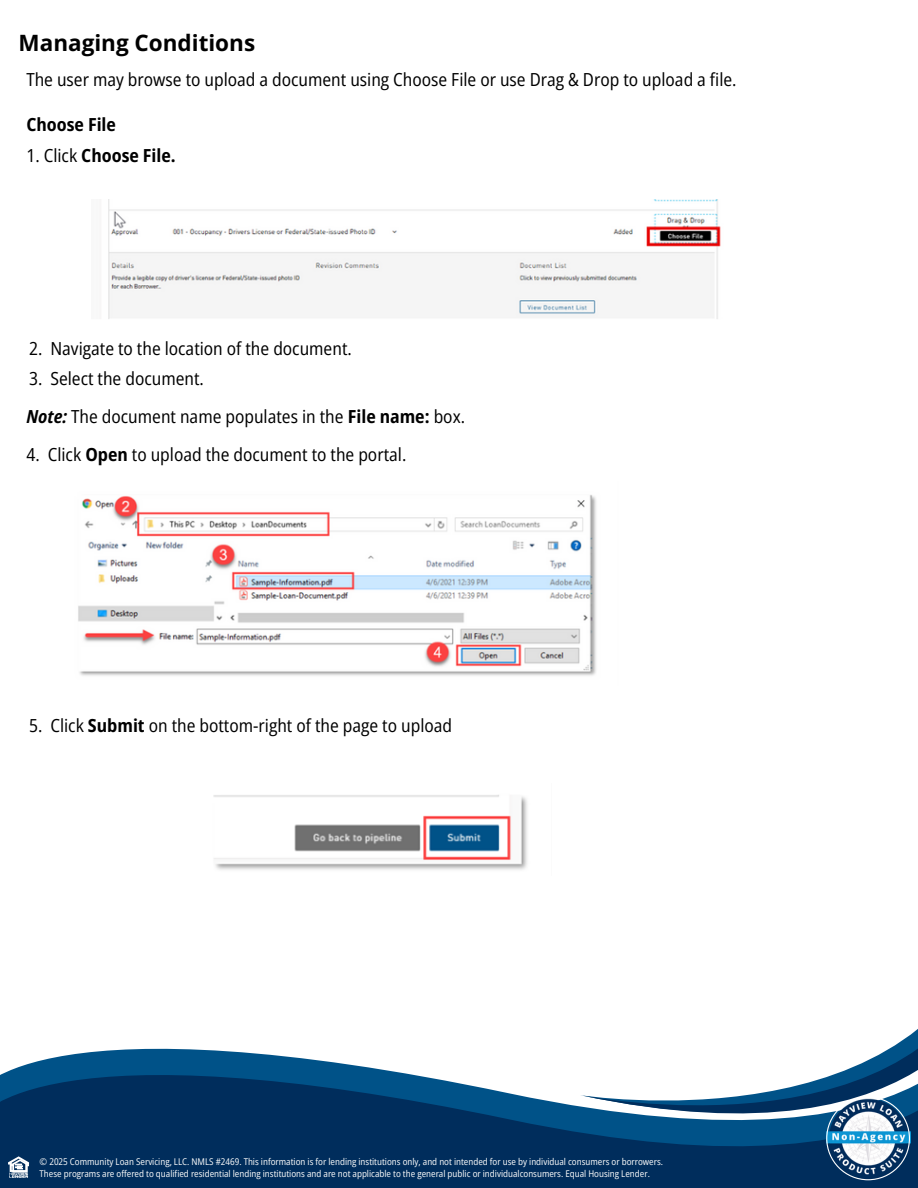
<style>
.page{position:relative;width:918px;height:1188px;background:#fff}
.page>*{position:absolute;margin:0;border:0;box-sizing:border-box;transform-origin:0 0}
.t1{font:700 22.5px "Open Sans";color:#000}
.t2{font:semi-condensed 18px "Open Sans";color:#000}
.t3{font:700 semi-condensed 18px "Open Sans";color:#000}
.t4{font:semi-condensed 9.3px/11.6px "Open Sans";color:#fbfbfb}
.s1{font-weight:400}
.s2{font-weight:700;font-style:italic}
.s3{font-weight:700}
</style>
<div class="page">
<svg style="left:0;top:1048px;width:574px;height:140px;background:#214f79"></svg>
<svg style="left:574px;top:1029px;width:344px;height:159px"></svg>
<svg style="left:8px;top:1156px;width:21px;height:22px"></svg>
<img style="left:826px;top:1097px;width:85px;height:84px">
<svg style="left:826px;top:1097px;width:84px;height:83px"></svg>
<img style="left:108px;top:199px;width:613px;height:120px">
<img style="left:78px;top:495px;width:518px;height:181px">
<img style="left:213px;top:795px;width:314px;height:75px">
<h3 class="t1" style="left:19px;top:27px;width:238px">Managing Conditions</h3>
<h3 class="t2" style="left:26px;top:67px;width:712px">The user may browse to upload a document using Choose File or use Drag &amp; Drop to upload a file.</h3>
<h3 class="t3" style="left:26px;top:111px;width:91px">Choose File</h3>
<p class="t3" style="left:26px;top:143px;width:151px"><span class="s1">1. Click</span> Choose File.</p>
<h2 class="t2" style="left:29px;top:335px;width:324px">2. Navigate to the location of the document.</h2>
<h3 class="t2" style="left:29px;top:366px;width:176px">3. Select the document.</h3>
<p class="t2" style="left:26px;top:404px;width:440px"><span class="s2">Note:</span> The document name populates in the <span class="s3">File name:</span> box.</p>
<h3 class="t2" style="left:26px;top:442px;width:381px">4. Click <span class="s3">Open</span> to upload the document to the portal.</h3>
<h3 class="t2" style="left:29px;top:713px;width:425px">5. Click <span class="s3">Submit</span> on the bottom-right of the page to upload</h3>
<h1 class="t4" style="left:40px;top:1156px;width:625px">© 2025 Community Loan Servicing, LLC. NMLS #2469. This information is for lending institutions only, and not intended for use by individual consumers or borrowers.<br>These programs are offered to qualified residential lending institutions and are not applicable to the general public or individualconsumers. Equal Housing Lender.</h1>
</div>
